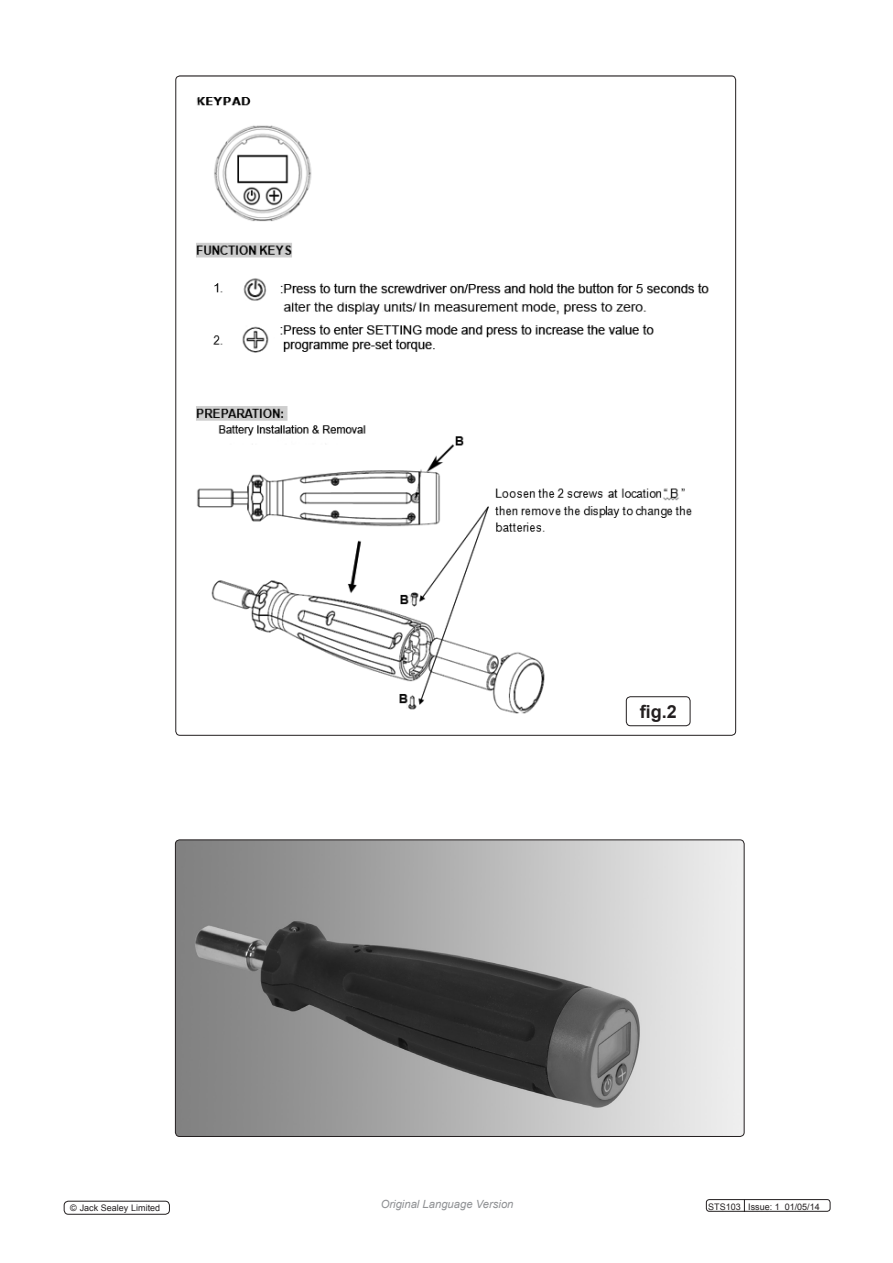
<style>
.page{position:relative;width:893px;height:1263px;background:#fff}
.page>*{position:absolute;margin:0;border:0;box-sizing:border-box;transform-origin:0 0}
.t1{font:700 18px "Arial";color:#231f20}
.t2{font:italic 11.25px "Arial";color:#8f9194}
.t3{font:9px "Arial";color:#231f20}
</style>
<div class="page">
<img style="left:176px;top:76px;width:560px;height:658px">
<div style="left:626px;top:696px;width:64px;height:30px;border:1px solid #231f20;border-radius:4px"></div>
<img style="left:175px;top:840px;width:569px;height:296px">
<div style="left:175px;top:839px;width:569px;height:298px;border:1px solid #231f20;border-radius:4px"></div>
<div style="left:64px;top:1201px;width:106px;height:13px;border:1px solid #231f20;border-radius:4px"></div>
<div style="left:706px;top:1199px;width:124px;height:13px;border:1px solid #231f20;border-radius:3px"></div>
<svg style="left:744px;top:1199px;width:1px;height:13px"></svg>
<p class="t1" style="left:640px;top:699px;width:39px">fig.2</p>
<p class="t3" style="left:70px;top:1202px;width:91px">© Jack Sealey Limited</p>
<p class="t2" style="left:381px;top:1197px;width:134px">Original Language Version</p>
<p class="t3" style="left:708px;top:1200px;width:113px">STS103 Issue: 1 01/05/14</p>
</div>
